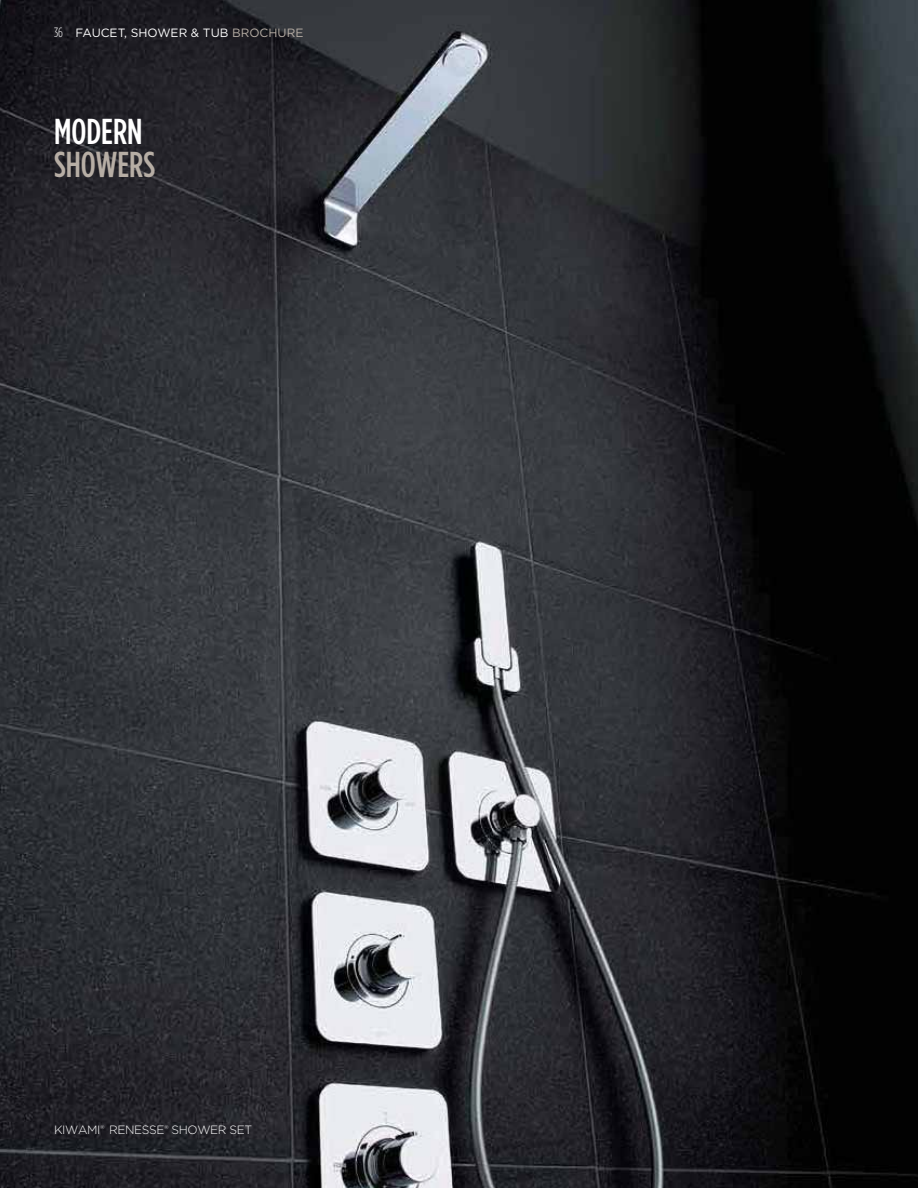
<style>
.page{position:relative;width:918px;height:1188px;background:#fff}
.page>*{position:absolute;margin:0;border:0;box-sizing:border-box;transform-origin:0 0}
.t1{font:500 36px "Gotham Condensed";color:#b7aea5}
.t2{font:500 36px "Gotham Condensed";color:#fff}
.t3{font:12px "Gotham";color:#fff}
.t4{font:300 12px "Gotham";letter-spacing:-.03em;color:#fff}
.t5{font:300 5.4px "Gotham";color:#fff}
.s1{font-family:"Gotham Condensed";font-weight:300;font-size:13.5px}
.s2{color:#b7aea5}
</style>
<div class="page">
<img style="left:0;top:0;width:918px;height:1188px">
<p class="t3" style="left:54px;top:29px;width:251px"><span class="s1">36</span> FAUCET, SHOWER &amp; TUB <span class="s2">BROCHURE</span></p>
<h1 class="t2" style="left:54px;top:119px;width:90px">MODERN</h1>
<h1 class="t1" style="left:54px;top:152px;width:103px">SHOWERS</h1>
<p class="t4" style="left:54px;top:1125px;width:48px">KIWAMI</p>
<p class="t5" style="left:100px;top:1126px;width:6px">®</p>
<p class="t4" style="left:109px;top:1125px;width:57px">RENESSE</p>
<p class="t5" style="left:164px;top:1126px;width:6px">®</p>
<p class="t4" style="left:171px;top:1125px;width:82px">SHOWER SET</p>
</div>
